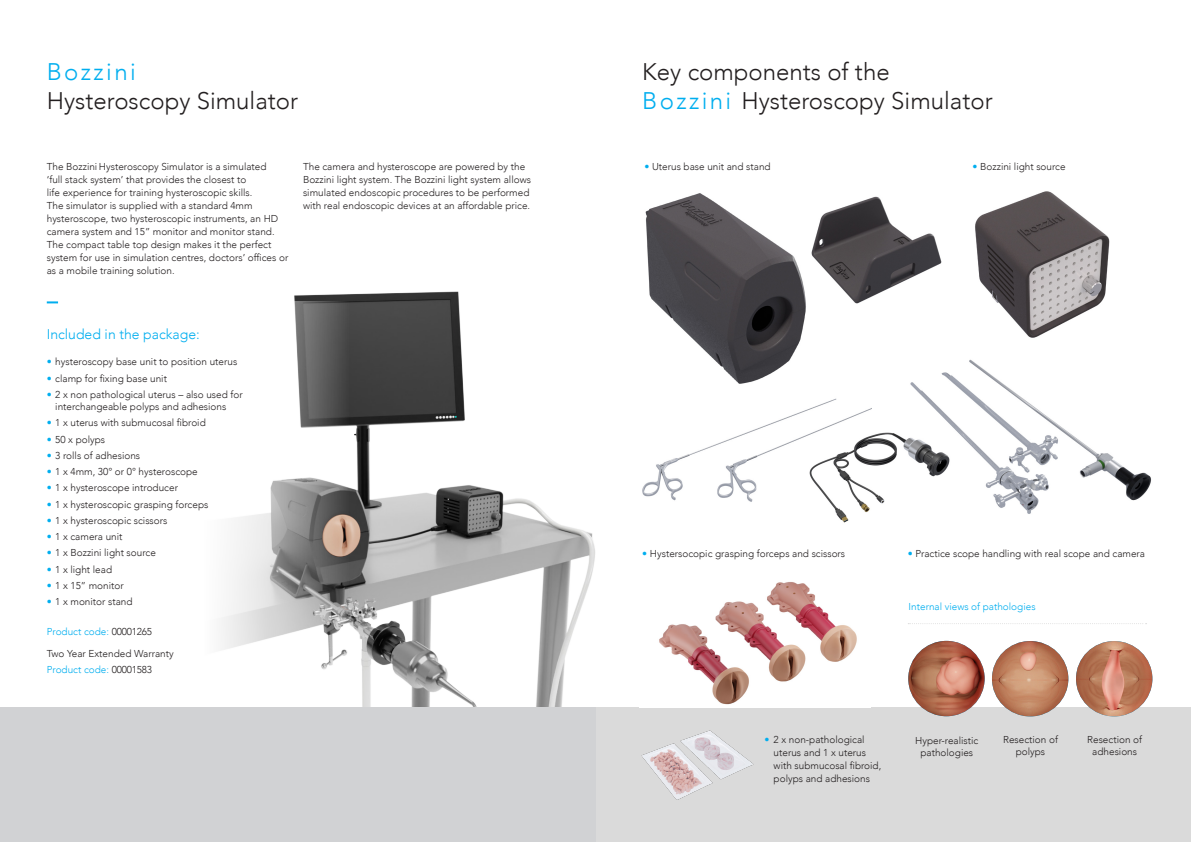
<style>
.page{position:relative;width:1191px;height:842px;background:#fff}
.page>*{position:absolute;margin:0;border:0;box-sizing:border-box;transform-origin:0 0}
.t1{font:300 24px/29px "Avenir";color:#231f20}
.t2{font:300 24px "Avenir";letter-spacing:.1em;color:#00aeef}
.t3{font:300 14px "Avenir";color:#00aeef}
.t4{font:300 10px/13px "Avenir";color:#231f20}
.t5{font:300 10px "Avenir";color:#00aeef}
.s1{color:#00aeef}
.s2{color:#231f20}
</style>
<div class="page">
<div style="left:0;top:708px;width:1191px;height:134px;background:#dadada"></div>
<img style="left:1076px;top:641px;width:76px;height:75px">
<img style="left:992px;top:641px;width:76px;height:75px">
<img style="left:908px;top:641px;width:76px;height:75px">
<img style="left:645px;top:193px;width:161px;height:191px">
<img style="left:659px;top:582px;width:198px;height:123px">
<img style="left:811px;top:196px;width:131px;height:108px">
<img style="left:294px;top:291px;width:301px;height:417px">
<img style="left:975px;top:191px;width:135px;height:147px">
<img style="left:641px;top:730px;width:113px;height:70px">
<svg style="left:202px;top:301px;width:147px;height:407px"></svg>
<div style="left:0;top:708px;width:595px;height:134px;background:#d1d2d4"></div>
<svg style="left:47px;top:301px;width:11px;height:2px"></svg>
<img style="left:642px;top:398px;width:230px;height:104px">
<img style="left:910px;top:359px;width:241px;height:155px">
<img style="left:793px;top:432px;width:171px;height:91px">
<svg style="left:908px;top:623px;width:238px;height:1px"></svg>
<p class="t2" style="left:47px;top:57px;width:91px">Bozzini</p>
<p class="t1" style="left:47px;top:86px;width:253px">Hysteroscopy Simulator</p>
<p class="t4" style="left:47px;top:160px;width:243px">The Bozzini Hysteroscopy Simulator is a simulated<br>‘full stack system’ that provides the closest to<br>life experience for training hysteroscopic skills.<br>The simulator is supplied with a standard 4mm hysteroscope, two hysteroscopic instruments, an HD camera system and 15” monitor and monitor stand.<br>The compact table top design makes it the perfect system for use in simulation centres, doctors’ offices or as a mobile training solution.</p>
<p class="t4" style="left:303px;top:160px;width:229px">The camera and hysteroscope are powered by the Bozzini light system. The Bozzini light system allows simulated endoscopic procedures to be performed with real endoscopic devices at an affordable price.</p>
<p class="t3" style="left:47px;top:326px;width:155px">Included in the package:</p>
<p class="t4" style="left:47px;top:356px;width:192px"><span class="s1">•</span> hysteroscopy base unit to position uterus</p>
<p class="t4" style="left:47px;top:372px;width:122px"><span class="s1">•</span> clamp for fixing base unit</p>
<p class="t4" style="left:55px;top:389px;width:189px;line-height:12px;text-indent:-9px"><span class="s1">•</span> 2 x non pathological uterus – also used for interchangeable polyps and adhesions</p>
<p class="t4" style="left:47px;top:416px;width:160px"><span class="s1">•</span> 1 x uterus with submucosal fibroid</p>
<p class="t4" style="left:47px;top:433px;width:60px"><span class="s1">•</span> 50 x polyps</p>
<p class="t4" style="left:47px;top:449px;width:95px"><span class="s1">•</span> 3 rolls of adhesions</p>
<p class="t4" style="left:47px;top:465px;width:152px"><span class="s1">•</span> 1 x 4mm, 30° or 0° hysteroscope</p>
<p class="t4" style="left:47px;top:481px;width:133px"><span class="s1">•</span> 1 x hysteroscope introducer</p>
<p class="t4" style="left:47px;top:498px;width:163px"><span class="s1">•</span> 1 x hysteroscopic grasping forceps</p>
<p class="t4" style="left:47px;top:514px;width:122px"><span class="s1">•</span> 1 x hysteroscopic scissors</p>
<p class="t4" style="left:47px;top:530px;width:77px"><span class="s1">•</span> 1 x camera unit</p>
<p class="t4" style="left:47px;top:546px;width:111px"><span class="s1">•</span> 1 x Bozzini light source</p>
<p class="t4" style="left:47px;top:563px;width:67px"><span class="s1">•</span> 1 x light lead</p>
<p class="t4" style="left:47px;top:579px;width:78px"><span class="s1">•</span> 1 x 15” monitor</p>
<p class="t4" style="left:47px;top:595px;width:87px"><span class="s1">•</span> 1 x monitor stand</p>
<p class="t5" style="left:47px;top:626px;width:107px">Product code: <span class="s2">00001265</span></p>
<p class="t4" style="left:47px;top:647px;width:128px">Two Year Extended Warranty</p>
<p class="t5" style="left:47px;top:663px;width:107px">Product code: <span class="s2">00001583</span></p>
<p class="t1" style="left:642px;top:57px;width:352px">Key components of the<br><span class="s1">Bozzini</span> Hysteroscopy Simulator</p>
<p class="t4" style="left:644px;top:160px;width:128px"><span class="s1">•</span> Uterus base unit and stand</p>
<p class="t4" style="left:972px;top:160px;width:95px"><span class="s1">•</span> Bozzini light source</p>
<p class="t4" style="left:642px;top:547px;width:204px"><span class="s1">•</span> Hystersocopic grasping forceps and scissors</p>
<p class="t4" style="left:907px;top:547px;width:239px"><span class="s1">•</span> Practice scope handling with real scope and camera</p>
<p class="t5" style="left:908px;top:600px;width:128px">Internal views of pathologies</p>
<p class="t4" style="left:773px;top:733px;width:109px;text-indent:-9px"><span class="s1">•</span> 2 x non-pathological uterus and 1 x uterus with submucosal fibroid, polyps and adhesions</p>
<p class="t4" style="left:915px;top:734px;width:65px">Hyper-realistic</p>
<p class="t4" style="left:920px;top:746px;width:54px">pathologies</p>
<p class="t4" style="left:1003px;top:733px;width:56px">Resection of</p>
<p class="t4" style="left:1015px;top:745px;width:31px">polyps</p>
<p class="t4" style="left:1087px;top:733px;width:56px">Resection of</p>
<p class="t4" style="left:1092px;top:745px;width:46px">adhesions</p>
</div>
